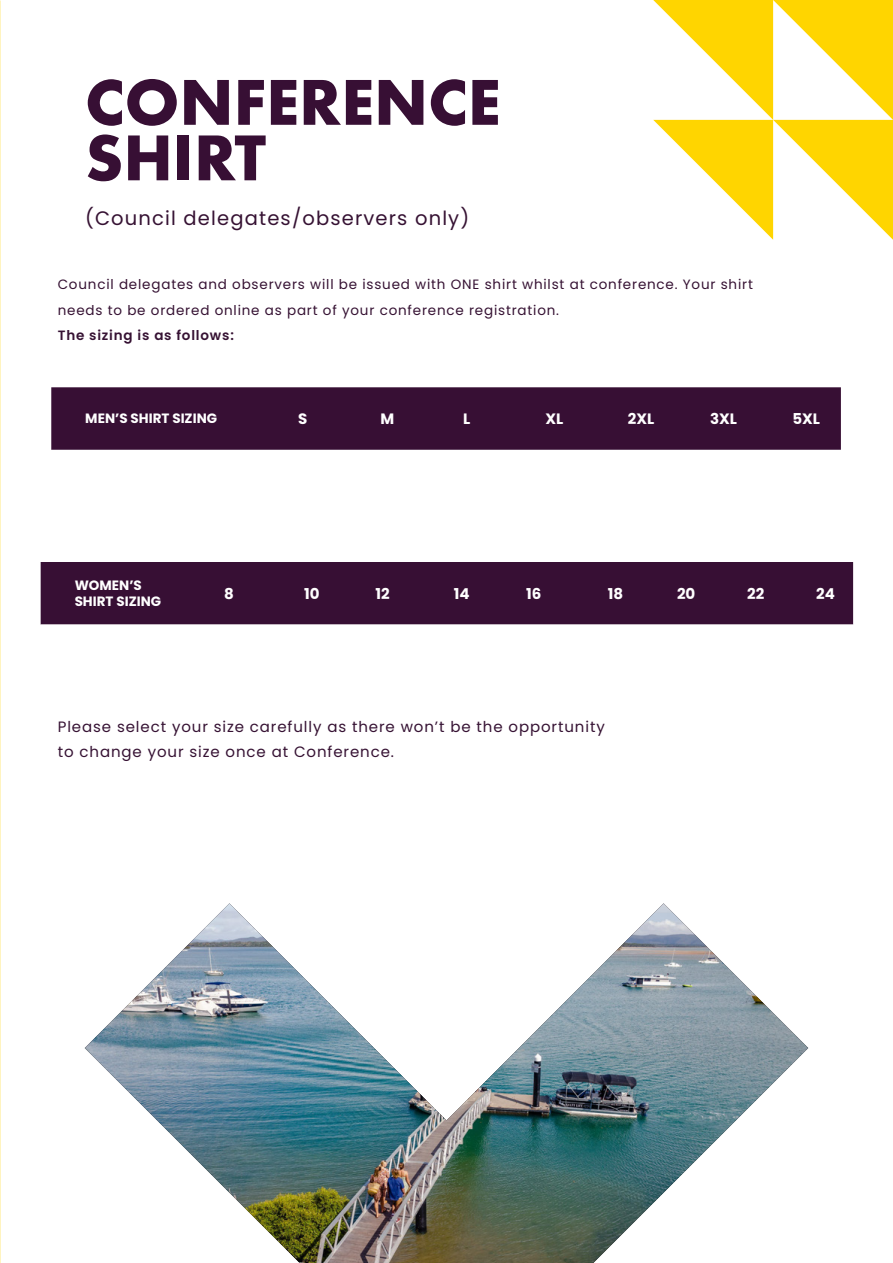
<style>
.page{position:relative;width:893px;height:1263px;background:#fff}
.page>*{position:absolute;margin:0;border:0;box-sizing:border-box;transform-origin:0 0}
.t1{font:700 67.2px/55.5px "Futura PT";color:#370f34}
.t2{font:19.5px "Poppins";letter-spacing:.06em;color:#361233}
.t3{font:15px/25.5px "Poppins";letter-spacing:.06em;color:#361233}
.t4{font:700 15px "Poppins";color:#fff}
.t5{font:13.5px/25.5px "Poppins";letter-spacing:.06em;color:#361233}
.t6{font:700 13.5px/16.2px "Poppins";color:#fff}
.t7{font:600 13.5px "Poppins";letter-spacing:.06em;color:#361233}
</style>
<div class="page">
<svg style="left:0;top:196px;width:1px;height:918px"></svg>
<div style="left:51px;top:387px;width:790px;height:63px;background:#370f34"></div>
<div style="left:41px;top:562px;width:812px;height:62px;background:#370f34"></div>
<svg style="left:41px;top:624px;width:812px;height:1px"></svg>
<img style="left:85px;top:903px;width:723px;height:360px">
<svg style="left:653px;top:0;width:240px;height:240px"></svg>
<h1 class="t1" style="left:85px;top:73px;width:417px">CONFERENCE<br>SHIRT</h1>
<h2 class="t2" style="left:85px;top:207px;width:386px">(Council delegates/observers only)</h2>
<p class="t5" style="left:58px;top:272px;width:697px">Council delegates and observers will be issued with ONE shirt whilst at conference. Your shirt needs to be ordered online as part of your conference registration.</p>
<p class="t7" style="left:58px;top:328px;width:178px">The sizing is as follows:</p>
<p class="t6" style="left:85px;top:411px;width:133px">MEN’S SHIRT SIZING</p>
<p class="t4" style="left:298px;top:410px;width:11px">S</p>
<p class="t4" style="left:381px;top:410px;width:15px">M</p>
<p class="t4" style="left:463px;top:410px;width:9px">L</p>
<p class="t4" style="left:545px;top:410px;width:19px">XL</p>
<p class="t4" style="left:628px;top:410px;width:28px">2XL</p>
<p class="t4" style="left:710px;top:410px;width:28px">3XL</p>
<p class="t4" style="left:792px;top:410px;width:29px">5XL</p>
<p class="t6" style="left:75px;top:577px;width:88px">WOMEN’S<br>SHIRT SIZING</p>
<p class="t4" style="left:224px;top:585px;width:11px">8</p>
<p class="t4" style="left:304px;top:585px;width:17px">10</p>
<p class="t4" style="left:376px;top:585px;width:16px">12</p>
<p class="t4" style="left:454px;top:585px;width:17px">14</p>
<p class="t4" style="left:526px;top:585px;width:17px">16</p>
<p class="t4" style="left:608px;top:585px;width:17px">18</p>
<p class="t4" style="left:677px;top:585px;width:20px">20</p>
<p class="t4" style="left:747px;top:585px;width:19px">22</p>
<p class="t4" style="left:816px;top:585px;width:20px">24</p>
<p class="t3" style="left:58px;top:714px;width:549px">Please select your size carefully as there won’t be the opportunity to change your size once at Conference.</p>
</div>
